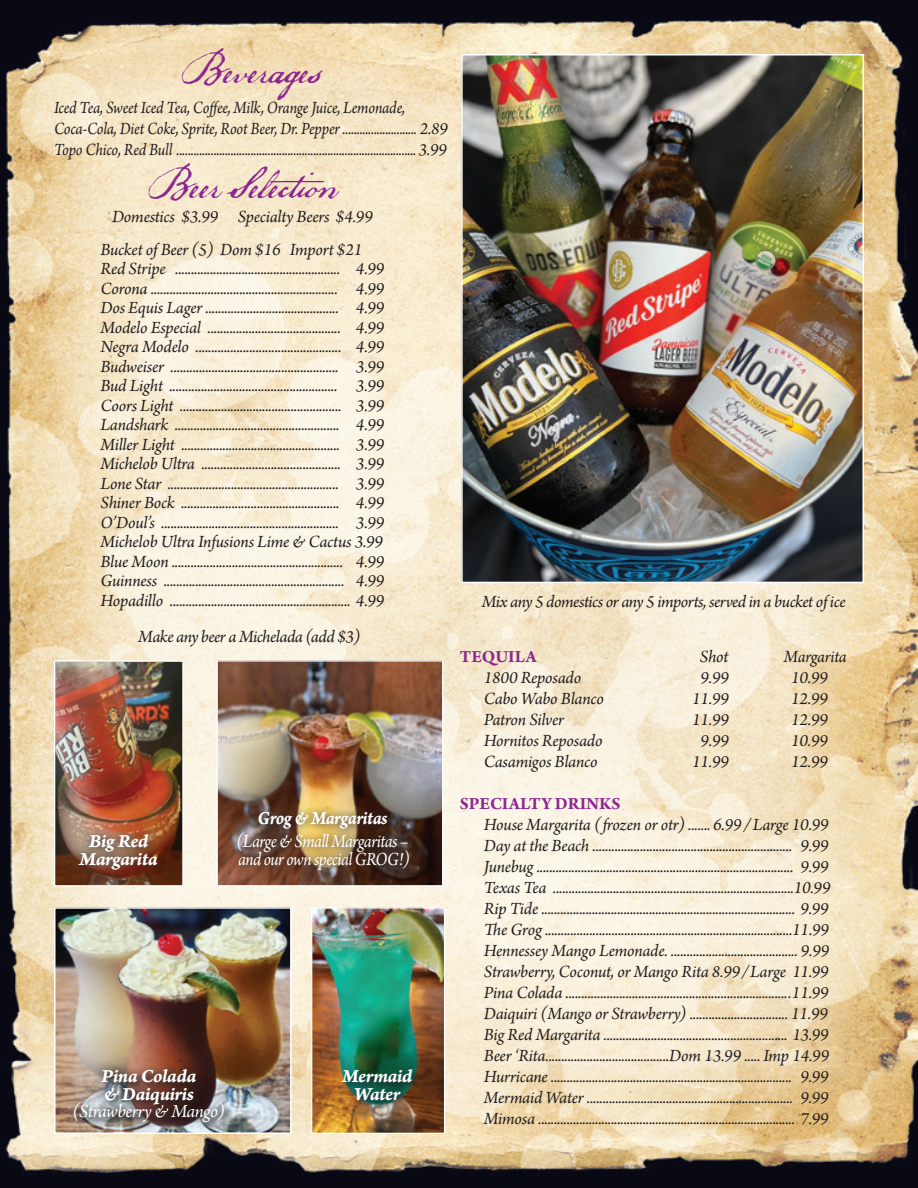
<style>
.page{position:relative;width:918px;height:1188px;background:#fff}
.page>*{position:absolute;margin:0;border:0;box-sizing:border-box;transform-origin:0 0}
.t1{font:42px "P22 Declaration Script";color:#8d278f}
.t2{font:19.5px/17.2px "Arno Pro Bold Italic Caption";letter-spacing:-.03em;color:#fff;text-align:center}
.t3{font:italic 19.5px/17.2px "Arno Pro";letter-spacing:-.03em;color:#fff;scale:.9 1}
.t4{font:italic 19.5px "Arno Pro";letter-spacing:-.03em;color:#fff}
.t5{font:19.5px "Arno Pro Bold Italic Caption";letter-spacing:-.03em;color:#fff;scale:.9 1}
.t6{font:italic 18px/19.5px "Arno Pro";letter-spacing:-.015em;color:#231f20}
.t7{font:italic 18px/21px "Arno Pro";letter-spacing:-.015em;color:#231f20;scale:.9 1}
.t8{font:700 18px "Arno Pro";color:#8d278f}
</style>
<div class="page">
<img style="left:0;top:0;width:918px;height:1188px">
<img style="left:464px;top:57px;width:397px;height:523px">
<div style="left:461px;top:54px;width:403px;height:529px;border:2px solid #fff"></div>
<img style="left:56px;top:662px;width:126px;height:222px">
<div style="left:54px;top:660px;width:130px;height:226px;border:1px solid #fff"></div>
<img style="left:219px;top:662px;width:222px;height:222px">
<div style="left:217px;top:660px;width:226px;height:226px;border:1px solid #fff"></div>
<img style="left:313px;top:909px;width:130px;height:223px">
<div style="left:311px;top:907px;width:134px;height:227px;border:1px solid #fff"></div>
<img style="left:57px;top:910px;width:232px;height:221px">
<div style="left:54px;top:907px;width:238px;height:227px;border:2px solid #fff"></div>
<img style="left:71px;top:825px;width:96px;height:54px">
<svg style="left:228px;top:803px;width:190px;height:76px;background:#70543b"></svg>
<div style="left:340px;top:1068px;width:80px;height:40px;background:#231f20;opacity:.77"></div>
<img style="left:65px;top:1060px;width:168px;height:72px">
<h1 class="t1" style="left:181px;top:44px;width:142px">Beverages</h1>
<p class="t7" style="left:54px;top:98px;width:439px">Iced Tea, Sweet Iced Tea, Coffee, Milk, Orange Juice, Lemonade,<br>Coca-Cola, Diet Coke, Sprite, Root Beer, Dr. Pepper .......................... 2.89<br>Topo Chico, Red Bull .................................................................................... 3.99</p>
<h1 class="t1" style="left:147px;top:158px;width:199px">Beer Selection</h1>
<p class="t6" style="left:100px;top:201px;width:274px;line-height:32.7px;text-indent:12px">Domestics $3.99 Specialty Beers $4.99<br>Bucket of Beer (5) Dom $16 Import $21</p>
<p class="t6" style="left:100px;top:260px;width:286px;text-align:justify">Red Stripe .................................................... 4.99<br>Corona ........................................................... 4.99<br>Dos Equis Lager .......................................... 4.99<br>Modelo Especial .......................................... 4.99<br>Negra Modelo .............................................. 4.99<br>Budweiser ..................................................... 3.99<br>Bud Light ..................................................... 3.99<br>Coors Light ................................................... 3.99<br>Landshark .................................................... 4.99<br>Miller Light .................................................. 3.99<br>Michelob Ultra ............................................ 3.99<br>Lone Star ...................................................... 3.99<br>Shiner Bock .................................................. 4.99<br>O’Doul’s ........................................................ 3.99<br>Michelob Ultra Infusions Lime &amp; Cactus 3.99<br>Blue Moon ...................................................... 4.99<br>Guinness ......................................................... 4.99<br>Hopadillo ......................................................... 4.99</p>
<p class="t6" style="left:138px;top:628px;width:224px">Make any beer a Michelada (add $3)</p>
<p class="t2" style="left:79px;top:833px;width:80px">Big Red<br>Margarita</p>
<p class="t5" style="left:258px;top:806px;width:146px">Grog &amp; Margaritas</p>
<p class="t3" style="left:237px;top:834px;width:194px">(Large &amp; Small Margaritas – and our own special GROG!)</p>
<p class="t2" style="left:101px;top:1068px;width:97px;text-align:left">Pina Colada &amp; Daiquiris</p>
<p class="t4" style="left:73px;top:1100px;width:154px">(Strawberry &amp; Mango)</p>
<p class="t2" style="left:342px;top:1068px;width:72px">Mermaid<br>Water</p>
<p class="t6" style="left:482px;top:593px;width:365px">Mix any 5 domestics or any 5 imports, served in a bucket of ice</p>
<p class="t8" style="left:460px;top:647px;width:78px">TEQUILA</p>
<p class="t6" style="left:700px;top:648px;width:30px">Shot</p>
<p class="t6" style="left:784px;top:648px;width:64px">Margarita</p>
<p class="t6" style="left:484px;top:669px;width:99px">1800 Reposado</p>
<p class="t6" style="left:700px;top:669px;width:30px">9.99</p>
<p class="t6" style="left:791px;top:669px;width:38px">10.99</p>
<p class="t6" style="left:484px;top:690px;width:122px">Cabo Wabo Blanco</p>
<p class="t6" style="left:692px;top:690px;width:38px">11.99</p>
<p class="t6" style="left:791px;top:690px;width:38px">12.99</p>
<p class="t6" style="left:484px;top:711px;width:82px">Patron Silver</p>
<p class="t6" style="left:692px;top:711px;width:38px">11.99</p>
<p class="t6" style="left:791px;top:711px;width:38px">12.99</p>
<p class="t6" style="left:484px;top:732px;width:120px">Hornitos Reposado</p>
<p class="t6" style="left:700px;top:732px;width:30px">9.99</p>
<p class="t6" style="left:791px;top:732px;width:38px">10.99</p>
<p class="t6" style="left:484px;top:753px;width:115px">Casamigos Blanco</p>
<p class="t6" style="left:692px;top:753px;width:38px">11.99</p>
<p class="t6" style="left:791px;top:753px;width:38px">12.99</p>
<p class="t8" style="left:460px;top:794px;width:162px">SPECIALTY DRINKS</p>
<p class="t6" style="left:484px;top:815px;width:348px;line-height:21px">House Margarita (frozen or otr) ....... 6.99 / Large 10.99<br>Day at the Beach ............................................................... 9.99<br>Junebug ................................................................................. 9.99<br>Texas Tea ............................................................................10.99<br>Rip Tide ................................................................................ 9.99<br>The Grog ..............................................................................11.99<br>Hennessey Mango Lemonade. ........................................ 9.99<br>Strawberry, Coconut, or Mango Rita 8.99 /Large 11.99<br>Pina Colada .......................................................................11.99<br>Daiquiri (Mango or Strawberry) ............................... 11.99<br>Big Red Margarita .......................................................... 13.99<br>Beer ‘Rita.......................................Dom 13.99 ..... Imp 14.99<br>Hurricane ............................................................................ 9.99<br>Mermaid Water ................................................................. 9.99<br>Mimosa ................................................................................. 7.99</p>
</div>
